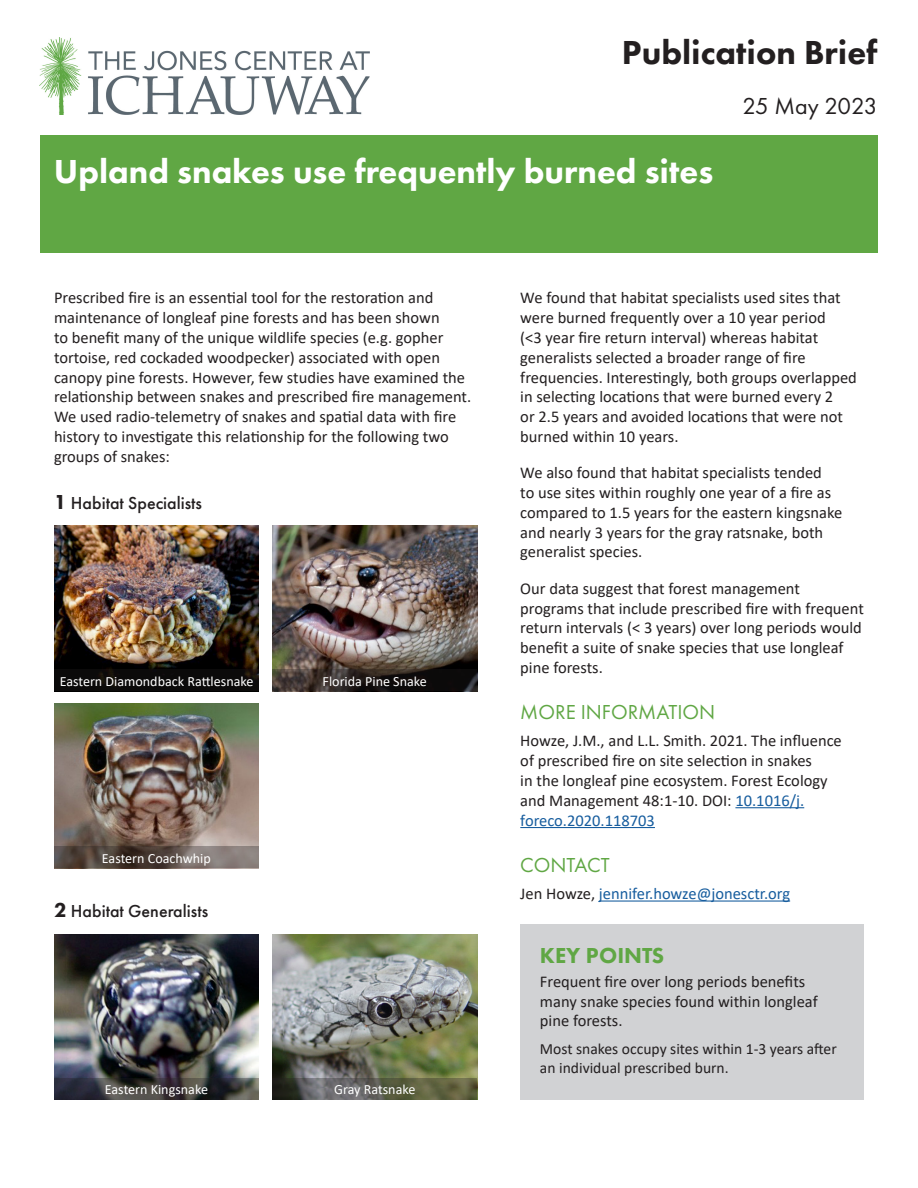
<style>
.page{position:relative;width:918px;height:1188px;background:#fff}
.page>*{position:absolute;margin:0;border:0;box-sizing:border-box;transform-origin:0 0}
.t1{font:800 34.5px "Futura PT";color:#fff}
.t2{font:800 34.5px "Futura PT";color:#231f20}
.t3{font:24px "Futura PT";letter-spacing:-.015em;color:#231f20}
.t4{font:800 22.5px "Futura PT";color:#60a744}
.t5{font:21px "Futura PT";color:#60a744}
.t6{font:500 18px "Futura PT";color:#231f20}
.t7{font:16.5px/19.8px "Calibri";color:#231f20}
.t8{font:16.5px "Calibri";color:#175d9e}
.t9{font:15.6px/18.8px "Calibri";color:#231f20}
.t10{font:14.1px "Calibri";color:#fff}
.s1{color:#175d9e}
.s2{color:#231f20}
.s3{font-weight:800;font-size:21px}
</style>
<div class="page">
<div style="left:40px;top:135px;width:838px;height:117px;background:#60a744"></div>
<div style="left:520px;top:924px;width:344px;height:175px;background:#d1d2d4"></div>
<hr style="left:735px;top:807px;width:69px;height:1px;background:#175d9e">
<hr style="left:520px;top:827px;width:135px;height:1px;background:#175d9e">
<hr style="left:599px;top:901px;width:191px;height:1px;background:#175d9e">
<img style="left:40px;top:38px;width:330px;height:77px">
<img style="left:272px;top:526px;width:205px;height:144px">
<img style="left:54px;top:526px;width:205px;height:144px">
<img style="left:54px;top:703px;width:205px;height:144px">
<img style="left:54px;top:934px;width:205px;height:144px">
<img style="left:272px;top:934px;width:205px;height:144px">
<div style="left:54px;top:670px;width:205px;height:21px;background:#0b0a0a"></div>
<svg style="left:54px;top:847px;width:205px;height:21px;background:#635751"></svg>
<svg style="left:54px;top:1078px;width:205px;height:21px;background:#3b3b3d"></svg>
<svg style="left:272px;top:670px;width:205px;height:21px;background:#27211e"></svg>
<svg style="left:272px;top:1078px;width:205px;height:21px;background:#5b5c4c"></svg>
<p class="t2" style="left:622px;top:31px;width:257px">Publication Brief</p>
<p class="t3" style="left:743px;top:91px;width:136px">25 May 2023</p>
<p class="t1" style="left:54px;top:150px;width:661px">Upland snakes use frequently burned sites</p>
<p class="t7" style="left:54px;top:288px;width:419px">Prescribed fire is an essential tool for the restoration and maintenance of longleaf pine forests and has been shown<br>to benefit many of the unique wildlife species (e.g. gopher tortoise, red cockaded woodpecker) associated with open canopy pine forests. However, few studies have examined the relationship between snakes and prescribed fire management.<br>We used radio-telemetry of snakes and spatial data with fire history to investigate this relationship for the following two groups of snakes:</p>
<p class="t7" style="left:520px;top:288px;width:338px">We found that habitat specialists used sites that were burned frequently over a 10 year period<br>(&lt;3 year fire return interval) whereas habitat generalists selected a broader range of fire frequencies. Interestingly, both groups overlapped in selecting locations that were burned every 2<br>or 2.5 years and avoided locations that were not burned within 10 years.</p>
<p class="t7" style="left:520px;top:462px;width:323px">We also found that habitat specialists tended<br>to use sites within roughly one year of a fire as compared to 1.5 years for the eastern kingsnake and nearly 3 years for the gray ratsnake, both generalist species.</p>
<p class="t7" style="left:520px;top:578px;width:345px">Our data suggest that forest management programs that include prescribed fire with frequent return intervals (&lt; 3 years) over long periods would benefit a suite of snake species that use longleaf pine forests.</p>
<p class="t5" style="left:520px;top:700px;width:197px">MORE INFORMATION</p>
<p class="t7" style="left:520px;top:731px;width:323px">Howze, J.M., and L.L. Smith. 2021. The influence</p>
<p class="t7" style="left:520px;top:750px;width:309px">of prescribed fire on site selection in snakes in the longleaf pine ecosystem. Forest Ecology and Management 48:1-10. DOI: <span class="s1">10.1016/j. foreco.2020.118703</span></p>
<p class="t5" style="left:520px;top:853px;width:91px">CONTACT</p>
<p class="t8" style="left:520px;top:882px;width:271px"><span class="s2">Jen Howze,</span> jennifer.howze@jonesctr.org</p>
<p class="t6" style="left:54px;top:492px;width:149px"><span class="s3">1</span> Habitat Specialists</p>
<p class="t10" style="left:60px;top:671px;width:195px">Eastern Diamondback Rattlesnake</p>
<p class="t10" style="left:323px;top:671px;width:106px">Florida Pine Snake</p>
<p class="t10" style="left:102px;top:848px;width:110px">Eastern Coachwhip</p>
<p class="t6" style="left:54px;top:900px;width:156px"><span class="s3">2</span> Habitat Generalists</p>
<p class="t10" style="left:105px;top:1079px;width:105px">Eastern Kingsnake</p>
<p class="t10" style="left:334px;top:1079px;width:83px">Gray Ratsnake</p>
<p class="t4" style="left:540px;top:941px;width:126px">KEY POINTS</p>
<p class="t7" style="left:540px;top:971px;width:279px">Frequent fire over long periods benefits many snake species found within longleaf pine forests.</p>
<p class="t9" style="left:540px;top:1039px;width:298px">Most snakes occupy sites within 1-3 years after an individual prescribed burn.</p>
</div>
